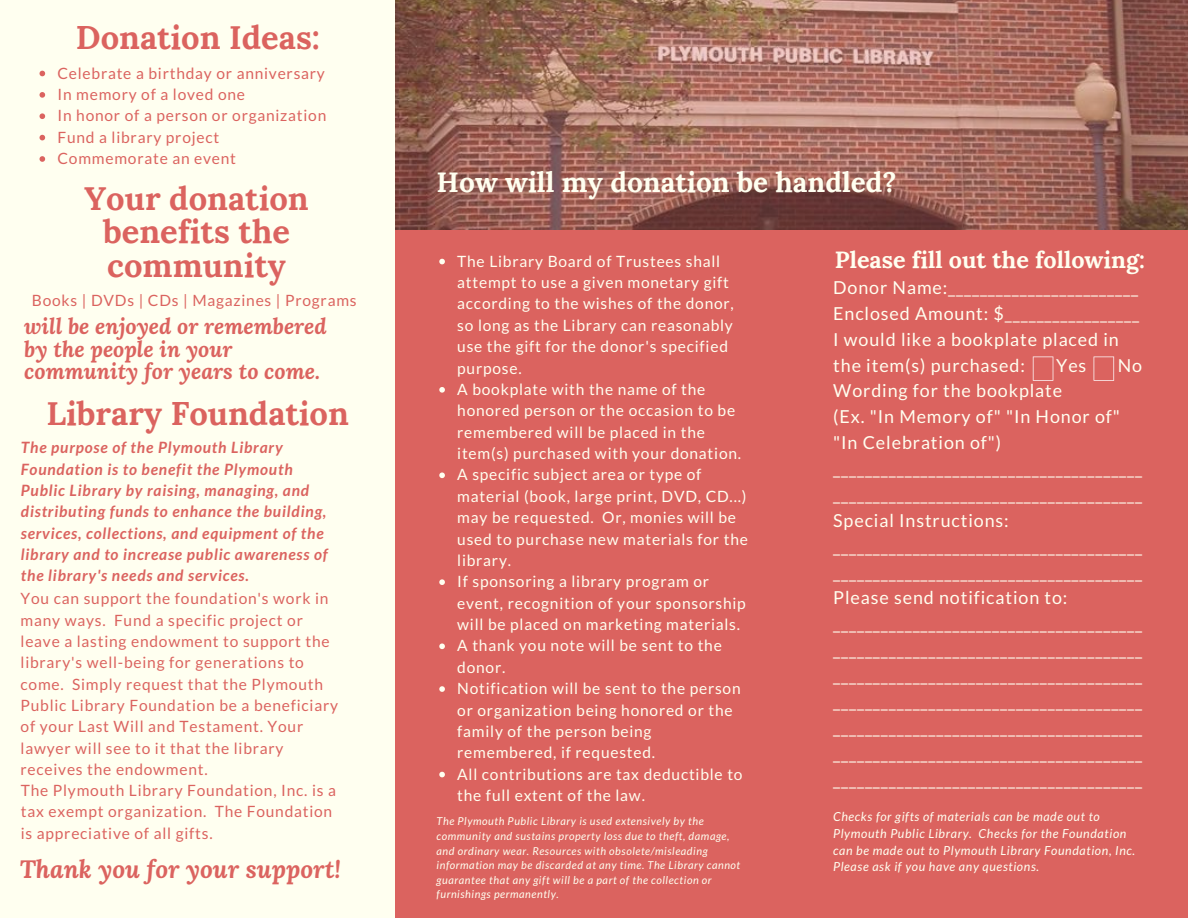
<style>
.page{position:relative;width:1188px;height:918px;background:#db635f}
.page>*{position:absolute;margin:0;border:0;box-sizing:border-box;transform-origin:0 0}
.t1{font:700 32.7px/33.8px "Lora";color:#db635f;text-align:center}
.t2{font:700 28.05px "Lora";color:#fffff0}
.t3{font:italic 700 24.9px "Lora";color:#db635f}
.t4{font:700 23.4px "Lora";color:#fffff0}
.t5{font:italic 700 21.75px/22.5px "Lora";color:#db635f}
.t6{font:17.85px/25.8px "Lato";letter-spacing:.05em;color:#fffff0}
.t7{font:15.6px/21.3px "Lato";letter-spacing:.05em;color:#fffff0}
.t8{font:15.6px/21.3px "Lato";letter-spacing:.05em;color:#db635f}
.t9{font:italic 700 15.6px/21.3px "Lato";letter-spacing:.05em;color:#db635f}
.t10{font:italic 12.45px/16.8px "Lato";letter-spacing:.05em;color:#fffff0}
.t11{font:italic 10.95px/14.7px "Lato";letter-spacing:.05em;color:#fffff0}
</style>
<div class="page">
<img style="left:395px;top:0;width:793px;height:229px">
<div style="left:0;top:0;width:395px;height:918px;background:#fffff0"></div>
<svg style="left:40px;top:71px;width:5px;height:5px"></svg>
<svg style="left:40px;top:92px;width:5px;height:6px"></svg>
<svg style="left:40px;top:113px;width:5px;height:6px"></svg>
<svg style="left:40px;top:135px;width:5px;height:5px"></svg>
<svg style="left:40px;top:156px;width:5px;height:6px"></svg>
<svg style="left:439px;top:259px;width:6px;height:5px"></svg>
<svg style="left:439px;top:387px;width:6px;height:6px"></svg>
<svg style="left:439px;top:472px;width:6px;height:6px"></svg>
<svg style="left:439px;top:579px;width:6px;height:6px"></svg>
<svg style="left:439px;top:644px;width:6px;height:5px"></svg>
<svg style="left:439px;top:686px;width:6px;height:6px"></svg>
<svg style="left:439px;top:772px;width:6px;height:5px"></svg>
<svg style="left:1033px;top:357px;width:20px;height:24px"></svg>
<svg style="left:1094px;top:357px;width:20px;height:24px"></svg>
<p class="t1" style="left:76px;top:21px;width:246px">Donation Ideas:</p>
<p class="t8" style="left:58px;top:62px;width:269px">Celebrate a birthday or anniversary</p>
<p class="t8" style="left:58px;top:83px;width:189px">In memory of a loved one</p>
<p class="t8" style="left:58px;top:105px;width:270px">In honor of a person or organization</p>
<p class="t8" style="left:58px;top:126px;width:163px">Fund a library project</p>
<p class="t8" style="left:58px;top:147px;width:180px">Commemorate an event</p>
<p class="t1" style="left:85px;top:181px;width:226px">Your donation benefits the community</p>
<p class="t8" style="left:32px;top:289px;width:326px">Books | DVDs | CDs | Magazines | Programs</p>
<p class="t5" style="left:24px;top:315px;width:304px">will be enjoyed or remembered by the people in your community for years to come.</p>
<p class="t1" style="left:46px;top:396px;width:304px">Library Foundation</p>
<p class="t9" style="left:21px;top:437px;width:308px">The purpose of the Plymouth Library Foundation is to benefit the Plymouth Public Library by raising, managing, and distributing funds to enhance the building, services, collections, and equipment of the library and to increase public awareness of the library's needs and services.</p>
<p class="t8" style="left:21px;top:587px;width:319px">You can support the foundation's work in many ways. Fund a specific project or leave a lasting endowment to support the library's well-being for generations to come. Simply request that the Plymouth Public Library Foundation be a beneficiary of your Last Will and Testament. Your lawyer will see to it that the library receives the endowment.</p>
<p class="t8" style="left:21px;top:779px;width:317px">The Plymouth Library Foundation, Inc. is a tax exempt organization. The Foundation is appreciative of all gifts.</p>
<p class="t3" style="left:20px;top:853px;width:323px">Thank you for your support!</p>
<p class="t2" style="left:437px;top:164px;width:462px">How will my donation be handled?</p>
<p class="t7" style="left:457px;top:250px;width:278px">The Library Board of Trustees shall attempt to use a given monetary gift according to the wishes of the donor, so long as the Library can reasonably use the gift for the donor's specified purpose.</p>
<p class="t7" style="left:457px;top:378px;width:285px">A bookplate with the name of the honored person or the occasion to be remembered will be placed in the item(s) purchased with your donation.</p>
<p class="t7" style="left:457px;top:464px;width:292px">A specific subject area or type of material (book, large print, DVD, CD...) may be requested. Or, monies will be used to purchase new materials for the library.</p>
<p class="t7" style="left:457px;top:571px;width:290px">If sponsoring a library program or event, recognition of your sponsorship will be placed on marketing materials.</p>
<p class="t7" style="left:457px;top:635px;width:266px">A thank you note will be sent to the donor.</p>
<p class="t7" style="left:457px;top:677px;width:285px">Notification will be sent to the person or organization being honored or the family of the person being remembered, if requested.</p>
<p class="t7" style="left:457px;top:763px;width:287px">All contributions are tax deductible to the full extent of the law.</p>
<p class="t11" style="left:437px;top:814px;width:305px">The Plymouth Public Library is used extensively by the community and sustains property loss due to theft, damage, and ordinary wear. Resources with obsolete/misleading information may be discarded at any time. The Library cannot guarantee that any gift will be a part of the collection or furnishings permanently.</p>
<p class="t4" style="left:835px;top:244px;width:312px">Please fill out the following:</p>
<p class="t6" style="left:833px;top:274px;width:306px">Donor Name:________________________</p>
<p class="t6" style="left:833px;top:300px;width:307px">Enclosed Amount: $_________________</p>
<p class="t6" style="left:833px;top:326px;width:287px">I would like a bookplate placed in the item(s) purchased:</p>
<p class="t6" style="left:1056px;top:352px;width:32px">Yes</p>
<p class="t6" style="left:1118px;top:352px;width:26px">No</p>
<p class="t6" style="left:833px;top:378px;width:230px">Wording for the bookplate</p>
<p class="t6" style="left:833px;top:404px;width:288px">(Ex. "In Memory of" "In Honor of"</p>
<p class="t6" style="left:833px;top:429px;width:169px">"In Celebration of")</p>
<p class="t6" style="left:833px;top:455px;width:310px">_______________________________________ _______________________________________</p>
<p class="t6" style="left:833px;top:507px;width:177px">Special Instructions:</p>
<p class="t6" style="left:833px;top:533px;width:310px">_______________________________________ _______________________________________</p>
<p class="t6" style="left:833px;top:585px;width:236px">Please send notification to:</p>
<p class="t6" style="left:833px;top:611px;width:310px;text-align:justify">_______________________________________ _______________________________________ _______________________________________ _______________________________________ _______________________________________ _______________________________________ _______________________________________</p>
<p class="t10" style="left:833px;top:808px;width:304px">Checks for gifts of materials can be made out to Plymouth Public Library. Checks for the Foundation can be made out to Plymouth Library Foundation, Inc.<br>Please ask if you have any questions.</p>
</div>
